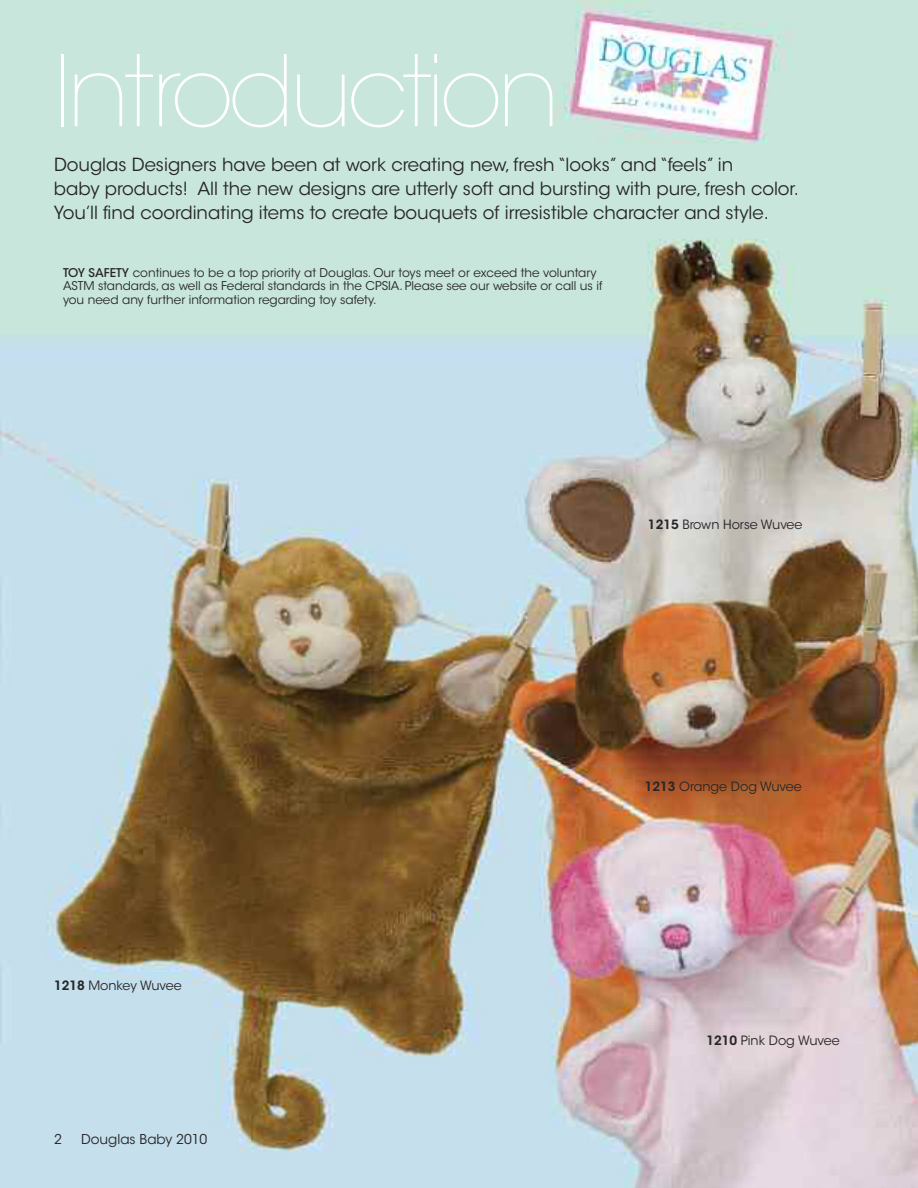
<style>
.page{position:relative;width:918px;height:1188px;background:#fff}
.page>*{position:absolute;margin:0;border:0;box-sizing:border-box;transform-origin:0 0}
.t1{font:200 97.5px "ITC Avant Garde Std";letter-spacing:-.05em;color:#fff}
.t2{font:18px/24px "ITC Avant Garde Std";color:#272627}
.t3{font:13.5px "ITC Avant Garde Std";color:#272627}
.t4{font:12.75px "ITC Avant Garde Std";color:#272627}
.t5{font:12px/13.5px "ITC Avant Garde Std";color:#272627}
.s1{font-weight:500}
.s2{font-weight:600}
</style>
<div class="page">
<img style="left:0;top:0;width:918px;height:1188px">
<h1 class="t1" style="left:54px;top:54px;width:507px">Introduction</h1>
<p class="t2" style="left:54px;top:154px;width:747px">Douglas Designers have been at work creating new, fresh “looks” and “feels” in<br>baby products! All the new designs are utterly soft and bursting with pure, fresh color.<br>You’ll find coordinating items to create bouquets of irresistible character and style.</p>
<p class="t5" style="left:63px;top:267px;width:541px"><span class="s1">TOY SAFETY</span> continues to be a top priority at Douglas. Our toys meet or exceed the voluntary<br>ASTM standards, as well as Federal standards in the CPSIA. Please see our website or call us if you need any further information regarding toy safety.</p>
<p class="t4" style="left:648px;top:520px;width:156px"><span class="s2">1215</span> Brown Horse Wuvee</p>
<p class="t4" style="left:54px;top:981px;width:129px"><span class="s2">1218</span> Monkey Wuvee</p>
<p class="t3" style="left:54px;top:1134px;width:9px">2</p>
<p class="t3" style="left:81px;top:1134px;width:128px">Douglas Baby 2010</p>
<p class="t4" style="left:645px;top:781px;width:158px"><span class="s2">1213</span> Orange Dog Wuvee</p>
<p class="t4" style="left:706px;top:1036px;width:135px"><span class="s2">1210</span> Pink Dog Wuvee</p>
</div>
